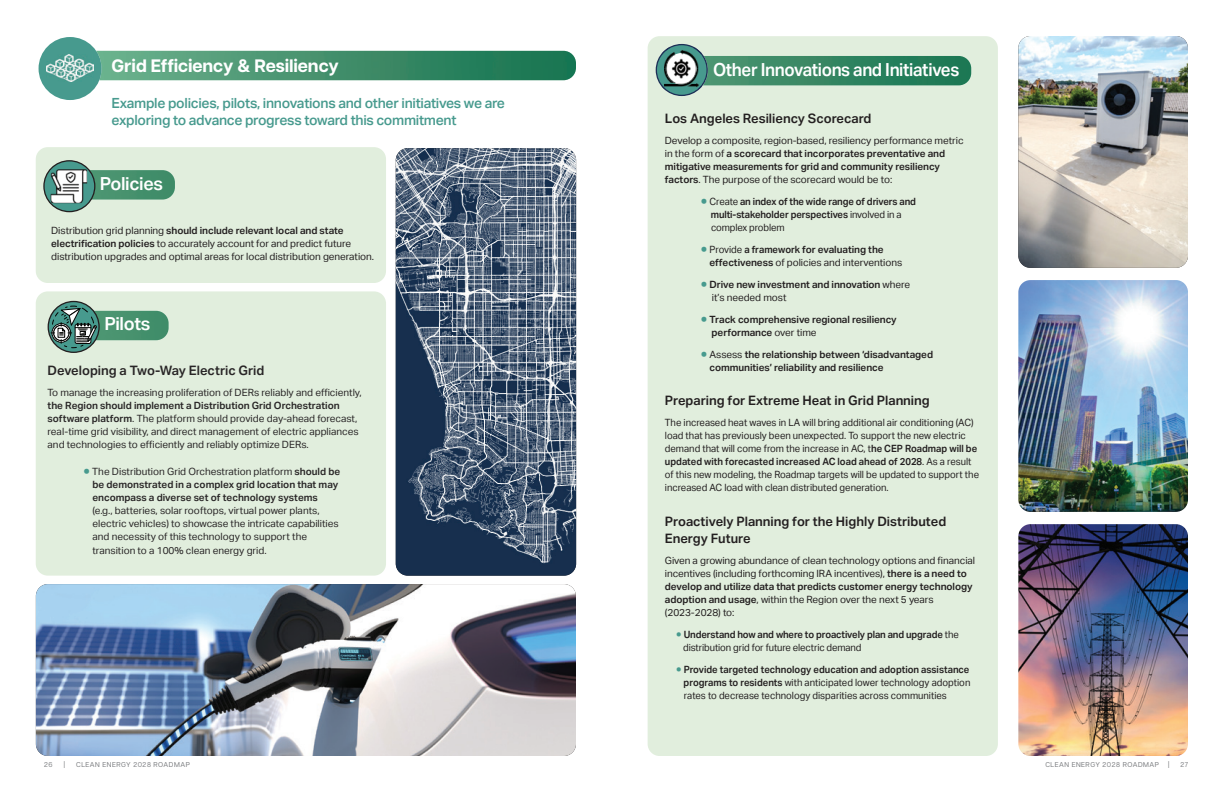
<style>
.page{position:relative;width:1224px;height:792px;background:#fff}
.page>*{position:absolute;margin:0;border:0;box-sizing:border-box;transform-origin:0 0}
.t1{font:600 18px "Aktiv Grotesk";letter-spacing:-.02em;color:#fff;scale:.94 1}
.t2{font:700 18px "Articulat CF";letter-spacing:-.005em;color:#fff}
.t3{font:600 18px "Aktiv Grotesk";letter-spacing:-.02em;color:#fff}
.t4{font:500 14px/17px "Aktiv Grotesk";letter-spacing:-.02em;color:#479a8e}
.t5{font:600 13px/17px "Aktiv Grotesk";color:#231f20}
.t6{font:600 13px "Aktiv Grotesk";color:#282526}
.t7{font:10px/13px "Aktiv Grotesk";letter-spacing:-.005em;color:#231f20}
.t8{font:10px/13px "Aktiv Grotesk";letter-spacing:-.005em;color:#231f20;scale:.95 1}
.t9{font:10px/13px "Aktiv Grotesk";color:#282526}
.t10{font:600 10px/13px "Aktiv Grotesk";letter-spacing:-.005em;color:#231f20;scale:.95 1}
.t11{font:600 10px/13px "Aktiv Grotesk";letter-spacing:-.005em;color:#231f20}
.t12{font:600 10px/13px "Aktiv Grotesk";color:#282526}
.t13{font:7px "Articulat CF";letter-spacing:.075em;color:#76787b}
.s1{font-weight:600}
.s2{font-weight:400;font-size:18px;color:#479a8e}
.s3{font-weight:400}
.s4{font-weight:400;font-size:15px;color:#479a8e}
.s5{font-size:15px;color:#479a8e}
.s6{font-size:9.9px}
</style>
<div class="page">
<div style="left:648px;top:36px;width:350px;height:720px;background:#e1eedd;border-radius:12px"></div>
<div style="left:36px;top:147px;width:350px;height:136px;background:#e1eedd;border-radius:12px"></div>
<div style="left:36px;top:291px;width:350px;height:285px;background:#e1eedd;border-radius:12px"></div>
<img style="left:95px;top:170px;width:80px;height:30px">
<img style="left:97px;top:51px;width:479px;height:29px">
<img style="left:1018px;top:524px;width:170px;height:232px">
<img style="left:1018px;top:280px;width:170px;height:232px">
<img style="left:1018px;top:36px;width:170px;height:232px">
<img style="left:396px;top:148px;width:180px;height:428px">
<img style="left:36px;top:584px;width:540px;height:172px">
<svg style="left:43px;top:160px;width:52px;height:52px"></svg>
<img style="left:708px;top:56px;width:263px;height:29px">
<svg style="left:656px;top:44px;width:52px;height:52px"></svg>
<img style="left:662px;top:55px;width:39px;height:30px">
<img style="left:662px;top:48px;width:39px;height:7px">
<img style="left:662px;top:85px;width:39px;height:4px">
<img style="left:666px;top:53px;width:31px;height:32px;border-radius:16px">
<div style="left:39px;top:37px;width:63px;height:63px;background:#479a8e;border-radius:50%"></div>
<img style="left:47px;top:55px;width:46px;height:27px">
<div style="left:97px;top:311px;width:72px;height:29px;background:#48926e"></div>
<svg style="left:48px;top:301px;width:51px;height:51px"></svg>
<div style="left:48px;top:301px;width:52px;height:52px;border:1px solid #231f20;border-radius:50%"></div>
<svg style="left:51px;top:306px;width:46px;height:42px"></svg>
<img style="left:51px;top:169px;width:36px;height:34px">
<h1 class="t2" style="left:112px;top:53px;width:229px">Grid Efficiency &amp; Resiliency</h1>
<h2 class="t4" style="left:112px;top:94px;width:395px">Example policies, pilots, innovations and other initiatives we are exploring to advance progress toward this commitment</h2>
<h1 class="t3" style="left:100px;top:173px;width:65px">Policies</h1>
<p class="t7" style="left:51px;top:224px;width:324px">Distribution grid planning <span class="s1">should include relevant local and state electrification policies</span> to accurately account for and predict future distribution upgrades and optimal areas for local distribution generation.</p>
<h1 class="t3" style="left:104px;top:314px;width:48px">Pilots</h1>
<h3 class="t6" style="left:48px;top:362px;width:218px">Developing a Two-Way Electric Grid</h3>
<p class="t9" style="left:48px;top:386px;width:316px">To manage the increasing proliferation of DERs reliably and efficiently,</p>
<p class="t9" style="left:48px;top:399px;width:313px"><span class="s1">the Region should implement a Distribution Grid Orchestration software platform</span>. The platform should provide day-ahead forecast, real-time grid visibility, and direct management of electric appliances and technologies to efficiently and reliably optimize DERs.</p>
<p class="t12" style="left:92px;top:465px;width:249px;text-indent:-9px"><span class="s2">•</span> <span class="s3">The Distribution Grid Orchestration platform</span> should be be demonstrated in a complex grid location that may encompass a diverse set of technology systems</p>
<p class="t9" style="left:93px;top:504px;width:248px">(e.g., batteries, solar rooftops, virtual power plants, electric vehicles) to showcase the intricate capabilities and necessity of this technology to support the</p>
<p class="t9" style="left:93px;top:544px;width:176px">transition to a 100% clean energy grid.</p>
<h1 class="t1" style="left:713px;top:59px;width:264px">Other Innovations and Initiatives</h1>
<h3 class="t5" style="left:665px;top:110px;width:208px">Los Angeles Resiliency Scorecard</h3>
<p class="t7" style="left:665px;top:134px;width:300px">Develop a composite, region-based, resiliency performance metric in the form of <span class="s1">a scorecard that incorporates preventative and mitigative measurements for grid and community resiliency factors</span>. The purpose of the scorecard would be to:</p>
<p class="t10" style="left:711px;top:195px;width:217px;text-indent:-10px"><span class="s2">•</span> <span class="s3">Create</span> an index of the wide range of drivers and multi-stakeholder perspectives <span class="s3">involved in a complex problem</span></p>
<p class="t10" style="left:709px;top:243px;width:204px;text-indent:-9px"><span class="s2">•</span> <span class="s3">Provide</span> a framework for evaluating the effectiveness <span class="s3">of policies and interventions</span></p>
<p class="t11" style="left:712px;top:278px;width:200px;text-indent:-11px"><span class="s2">•</span> Drive new investment and innovation <span class="s3">where it’s needed most</span></p>
<p class="t11" style="left:712px;top:313px;width:187px;text-indent:-11px"><span class="s2">•</span> Track comprehensive regional resiliency performance <span class="s3">over time</span></p>
<p class="t11" style="left:709px;top:348px;width:225px;text-indent:-9px"><span class="s2">•</span> <span class="s3">Assess</span> the relationship between ‘disadvantaged communities’ reliability and resilience</p>
<h3 class="t5" style="left:665px;top:392px;width:266px">Preparing for Extreme Heat in Grid Planning</h3>
<p class="t8" style="left:665px;top:416px;width:332px">The increased heat waves in LA will bring additional air conditioning (AC) load that has previously been unexpected. To support the new electric demand that will come from the increase in AC, t<span class="s1">he CEP Roadmap will be updated with forecasted increased AC load ahead of 2028</span>. As a result of this new modeling, the Roadmap targets will be updated to support the increased AC load with clean distributed generation.</p>
<h3 class="t5" style="left:665px;top:513px;width:283px">Proactively Planning for the Highly Distributed<br>Energy Future</h3>
<p class="t7" style="left:665px;top:555px;width:312px">Given a growing abundance of clean technology options and financial incentives (including forthcoming IRA incentives), <span class="s1">there is a need to develop and utilize data that predicts customer energy technology adoption and usage</span>, within the Region over the next 5 years (2023-2028) to:</p>
<p class="t10" style="left:683px;top:629px;width:292px;text-indent:-7px"><span class="s4">•</span> Understand how and where to proactively plan and upgrade <span class="s3">the distribution grid for future electric demand</span></p>
<p class="t8" style="left:684px;top:664px;width:303px;text-align:justify;text-indent:-8px"><span class="s5">•</span> <span class="s1">Provide targeted technology education and adoption assistance programs to residents</span> with anticipated lower technology adoption rates to decrease technology disparities across communities</p>
<p class="t13" style="left:44px;top:760px;width:22px">26 <span class="s6">I</span></p>
<p class="t13" style="left:76px;top:760px;width:115px">CLEAN ENERGY 2028 ROADMAP</p>
<p class="t13" style="left:1181px;top:760px;width:9px">27</p>
<p class="t13" style="left:1045px;top:760px;width:125px">CLEAN ENERGY 2028 ROADMAP <span class="s6">I</span></p>
</div>
